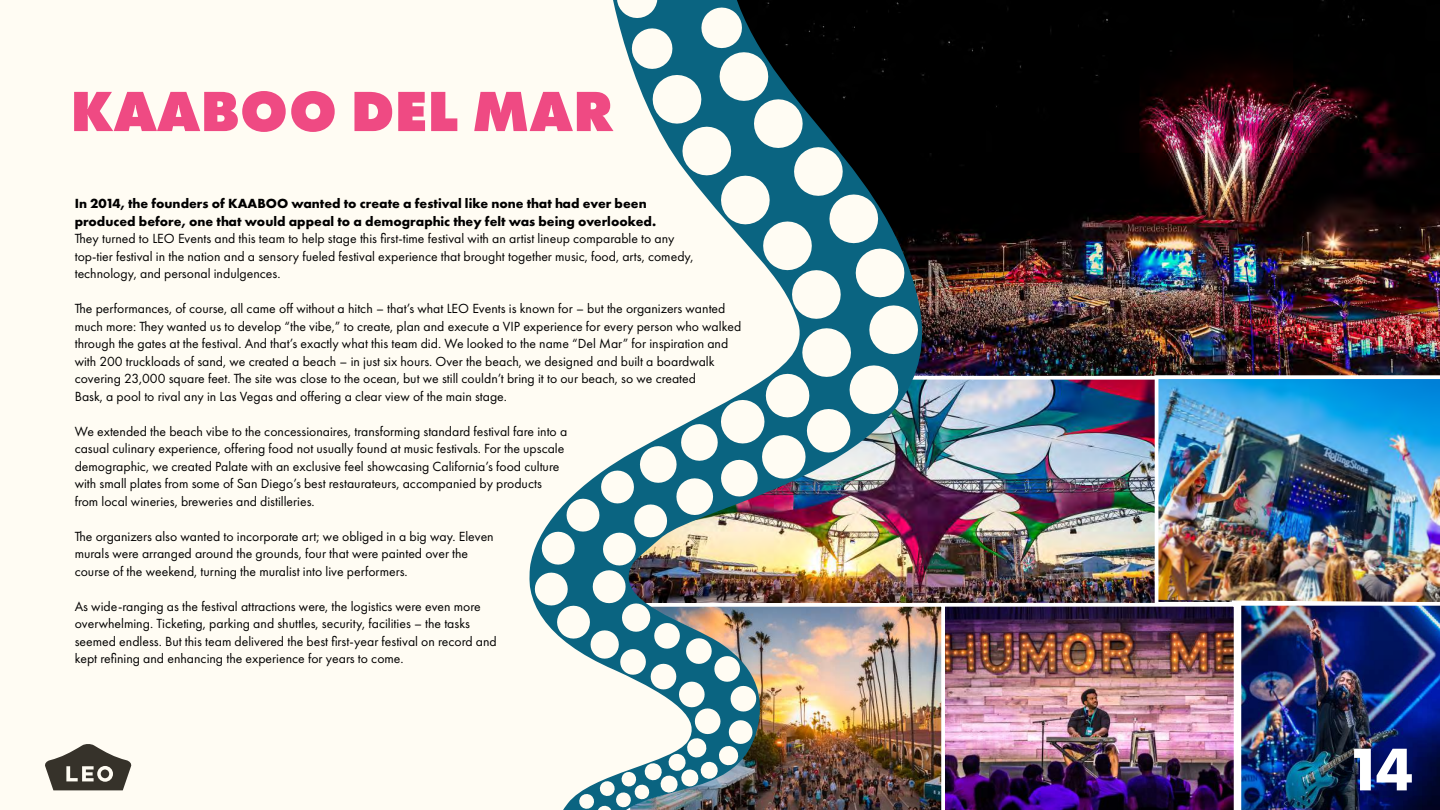
<style>
.page{position:relative;width:1440px;height:810px;background:#fff}
.page>*{position:absolute;margin:0;border:0;box-sizing:border-box;transform-origin:0 0}
.t1{font:700 62.5px "Futura PT";color:#fff}
.t2{font:800 58.75px "Futura PT";color:#ef4a83}
.t3{font:13.75px/17.5px "Futura PT";color:#000}
.t4{font:700 13.75px/17.5px "Futura PT";color:#000}
</style>
<div class="page">
<img style="left:925px;top:0;width:515px;height:376px">
<img style="left:925px;top:381px;width:230px;height:222px">
<img style="left:945px;top:606px;width:289px;height:204px">
<img style="left:1241px;top:606px;width:199px;height:204px">
<img style="left:925px;top:606px;width:17px;height:204px">
<div style="left:22px;top:0;width:505px;height:810px;background:#fffcf3"></div>
<img style="left:527px;top:0;width:398px;height:810px">
<img style="left:1155px;top:375px;width:285px;height:231px">
<svg style="left:44px;top:744px;width:88px;height:46px"></svg>
<div style="left:101px;top:769px;width:8px;height:9px;background:#36322a;border-radius:50%"></div>
<h2 class="t2" style="left:70px;top:74px;width:546px">KAABOO DEL MAR</h2>
<p class="t4" style="left:75px;top:195px;width:583px">In 2014, the founders of KAABOO wanted to create a festival like none that had ever been produced before, one that would appeal to a demographic they felt was being overlooked.</p>
<p class="t3" style="left:75px;top:230px;width:621px">They turned to LEO Events and this team to help stage this first-time festival with an artist lineup comparable to any top-tier festival in the nation and a sensory fueled festival experience that brought together music, food, arts, comedy, technology, and personal indulgences.</p>
<p class="t3" style="left:75px;top:300px;width:668px">The performances, of course, all came off without a hitch – that’s what LEO Events is known for – but the organizers wanted much more: They wanted us to develop “the vibe,” to create, plan and execute a VIP experience for every person who walked through the gates at the festival. And that’s exactly what this team did. We looked to the name “Del Mar” for inspiration and with 200 truckloads of sand, we created a beach – in just six hours. Over the beach, we designed and built a boardwalk covering 23,000 square feet. The site was close to the ocean, but we still couldn’t bring it to our beach, so we created<br>Bask, a pool to rival any in Las Vegas and offering a clear view of the main stage.</p>
<p class="t3" style="left:75px;top:422px;width:494px">We extended the beach vibe to the concessionaires, transforming standard festival fare into a casual culinary experience, offering food not usually found at music festivals. For the upscale demographic, we created Palate with an exclusive feel showcasing California’s food culture with small plates from some of San Diego’s best restaurateurs, accompanied by products from local wineries, breweries and distilleries.</p>
<p class="t3" style="left:75px;top:527px;width:421px">The organizers also wanted to incorporate art; we obliged in a big way. Eleven murals were arranged around the grounds, four that were painted over the course of the weekend, turning the muralist into live performers.</p>
<p class="t3" style="left:75px;top:597px;width:424px">As wide-ranging as the festival attractions were, the logistics were even more overwhelming. Ticketing, parking and shuttles, security, facilities – the tasks seemed endless. But this team delivered the best first-year festival on record and kept refining and enhancing the experience for years to come.</p>
<h1 class="t1" style="left:1345px;top:729px;width:70px">14</h1>
</div>
